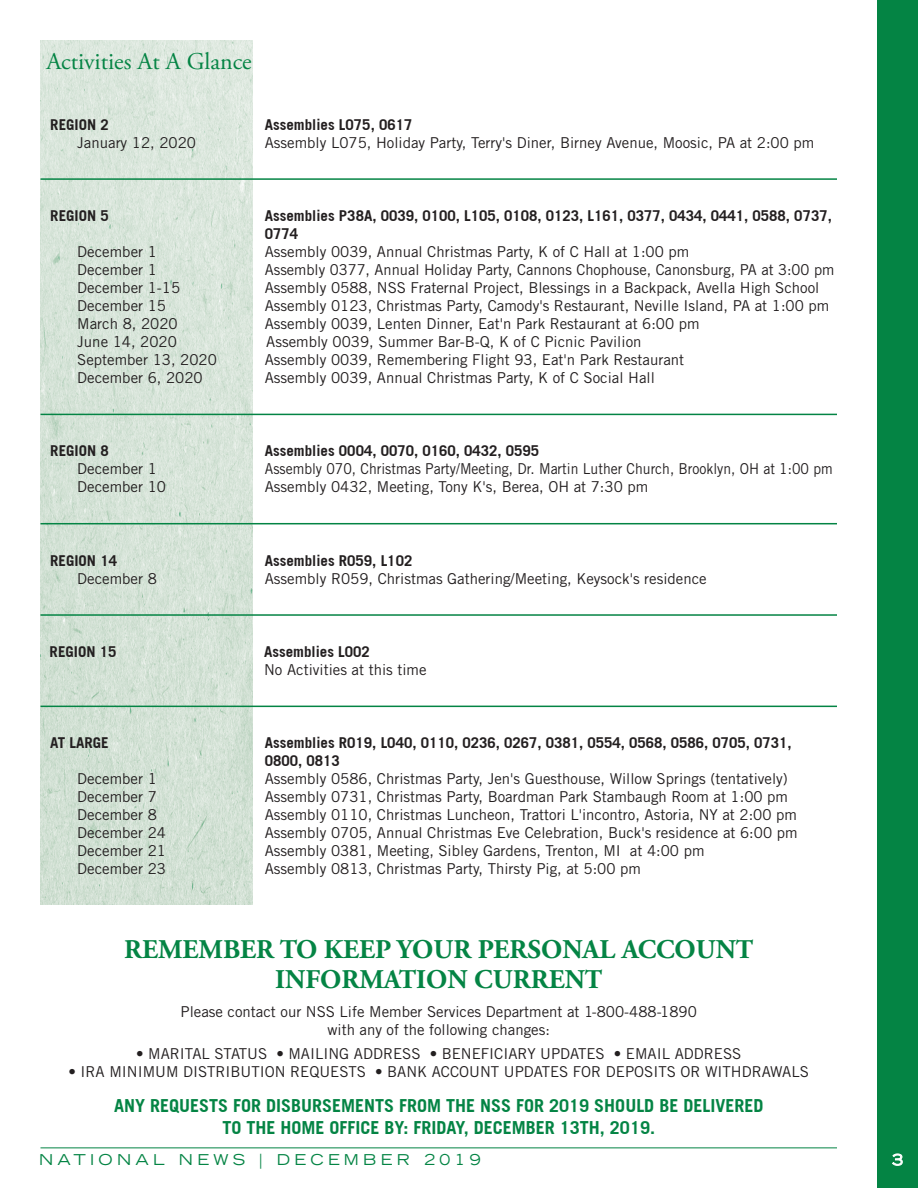
<style>
.page{position:relative;width:918px;height:1188px;background:#fff}
.page>*{position:absolute;margin:0;border:0;box-sizing:border-box;transform-origin:0 0}
.t1{font:700 27px/30px "Adobe Garamond Pro";color:#048444;text-align:center}
.t2{font:24px "Adobe Garamond Pro";color:#048444}
.t3{font:700 18px/21.6px "Trade Gothic";color:#048444;text-align:center}
.t4{font:15px/18px "Trade Gothic LT Std";color:#231f20;text-align:center}
.t5{font:700 15px/18px "Trade Gothic";color:#231f20}
.t6{font:15px "Trade Gothic LT Std";color:#231f20;scale:.93 1}
.t7{font:expanded 15px "Trade Gothic LT Std";letter-spacing:.29em;color:#048444}
.t8{font:expanded 15px "Trade Gothic LT Std";color:#fff}
</style>
<div class="page">
<div style="left:878px;top:0;width:40px;height:1188px;background:#048444"></div>
<svg style="left:892px;top:1153px;width:11px;height:13px"></svg>
<hr style="left:40px;top:1148px;width:797px;height:1px;background:#048444">
<img style="left:40px;top:40px;width:212px;height:865px">
<hr style="left:40px;top:178px;width:797px;height:2px;background:#048444">
<hr style="left:40px;top:414px;width:797px;height:1px;background:#048444">
<hr style="left:40px;top:523px;width:797px;height:1px;background:#048444">
<hr style="left:40px;top:614px;width:797px;height:2px;background:#048444">
<hr style="left:40px;top:706px;width:797px;height:1px;background:#048444">
<h2 class="t2" style="left:46px;top:47px;width:207px">Activities At A Glance</h2>
<p class="t5" style="left:50px;top:115px;width:60px">REGION 2</p>
<p class="t5" style="left:265px;top:115px;width:149px">Assemblies L075, 0617</p>
<p class="t4" style="left:77px;top:133px;width:120px">January 12, 2020</p>
<p class="t4" style="left:265px;top:133px;width:551px">Assembly L075, Holiday Party, Terry's Diner, Birney Avenue, Moosic, PA at 2:00 pm</p>
<p class="t5" style="left:50px;top:207px;width:60px">REGION 5</p>
<p class="t5" style="left:265px;top:207px;width:569px">Assemblies P38A, 0039, 0100, L105, 0108, 0123, L161, 0377, 0434, 0441, 0588, 0737,<br>0774</p>
<p class="t4" style="left:77px;top:243px;width:81px">December 1</p>
<p class="t4" style="left:265px;top:243px;width:426px">Assembly 0039, Annual Christmas Party, K of C Hall at 1:00 pm</p>
<p class="t4" style="left:77px;top:261px;width:81px">December 1</p>
<p class="t4" style="left:265px;top:261px;width:571px">Assembly 0377, Annual Holiday Party, Cannons Chophouse, Canonsburg, PA at 3:00 pm</p>
<p class="t4" style="left:77px;top:279px;width:104px">December 1-15</p>
<p class="t4" style="left:265px;top:279px;width:556px">Assembly 0588, NSS Fraternal Project, Blessings in a Backpack, Avella High School</p>
<p class="t4" style="left:77px;top:297px;width:90px">December 15</p>
<p class="t4" style="left:265px;top:297px;width:566px">Assembly 0123, Christmas Party, Camody's Restaurant, Neville Island, PA at 1:00 pm</p>
<p class="t4" style="left:77px;top:315px;width:102px">March 8, 2020</p>
<p class="t4" style="left:265px;top:315px;width:436px">Assembly 0039, Lenten Dinner, Eat'n Park Restaurant at 6:00 pm</p>
<p class="t4" style="left:77px;top:333px;width:101px">June 14, 2020</p>
<p class="t4" style="left:266px;top:333px;width:377px">Assembly 0039, Summer Bar-B-Q, K of C Picnic Pavilion</p>
<p class="t4" style="left:77px;top:351px;width:141px">September 13, 2020</p>
<p class="t4" style="left:265px;top:351px;width:421px">Assembly 0039, Remembering Flight 93, Eat'n Park Restaurant</p>
<p class="t4" style="left:77px;top:369px;width:127px">December 6, 2020</p>
<p class="t4" style="left:265px;top:369px;width:392px">Assembly 0039, Annual Christmas Party, K of C Social Hall</p>
<p class="t5" style="left:50px;top:442px;width:60px">REGION 8</p>
<p class="t5" style="left:265px;top:442px;width:276px">Assemblies 0004, 0070, 0160, 0432, 0595</p>
<p class="t4" style="left:77px;top:460px;width:81px">December 1</p>
<p class="t6" style="left:265px;top:460px;width:612px">Assembly 070, Christmas Party/Meeting, Dr. Martin Luther Church, Brooklyn, OH at 1:00 pm</p>
<p class="t4" style="left:77px;top:478px;width:90px">December 10</p>
<p class="t4" style="left:265px;top:478px;width:385px">Assembly 0432, Meeting, Tony K's, Berea, OH at 7:30 pm</p>
<p class="t5" style="left:50px;top:551px;width:68px">REGION 14</p>
<p class="t5" style="left:265px;top:551px;width:149px">Assemblies R059, L102</p>
<p class="t4" style="left:77px;top:569px;width:81px">December 8</p>
<p class="t4" style="left:265px;top:569px;width:443px">Assembly R059, Christmas Gathering/Meeting, Keysock's residence</p>
<p class="t5" style="left:50px;top:643px;width:68px">REGION 15</p>
<p class="t5" style="left:264px;top:643px;width:107px">Assemblies L002</p>
<p class="t4" style="left:264px;top:661px;width:164px">No Activities at this time</p>
<p class="t5" style="left:50px;top:734px;width:60px">AT LARGE</p>
<p class="t5" style="left:265px;top:734px;width:529px">Assemblies R019, L040, 0110, 0236, 0267, 0381, 0554, 0568, 0586, 0705, 0731,<br>0800, 0813</p>
<p class="t4" style="left:77px;top:770px;width:81px">December 1</p>
<p class="t4" style="left:265px;top:770px;width:525px">Assembly 0586, Christmas Party, Jen's Guesthouse, Willow Springs (tentatively)</p>
<p class="t4" style="left:77px;top:788px;width:81px">December 7</p>
<p class="t4" style="left:265px;top:788px;width:525px">Assembly 0731, Christmas Party, Boardman Park Stambaugh Room at 1:00 pm</p>
<p class="t4" style="left:77px;top:806px;width:81px">December 8</p>
<p class="t4" style="left:265px;top:806px;width:534px">Assembly 0110, Christmas Luncheon, Trattori L'incontro, Astoria, NY at 2:00 pm</p>
<p class="t4" style="left:77px;top:824px;width:90px">December 24</p>
<p class="t4" style="left:265px;top:824px;width:534px">Assembly 0705, Annual Christmas Eve Celebration, Buck's residence at 6:00 pm</p>
<p class="t4" style="left:77px;top:842px;width:90px">December 21</p>
<p class="t4" style="left:265px;top:842px;width:441px">Assembly 0381, Meeting, Sibley Gardens, Trenton, MI at 4:00 pm</p>
<p class="t4" style="left:77px;top:860px;width:90px">December 23</p>
<p class="t4" style="left:265px;top:860px;width:378px">Assembly 0813, Christmas Party, Thirsty Pig, at 5:00 pm</p>
<h1 class="t1" style="left:124px;top:935px;width:631px">REMEMBER TO KEEP YOUR PERSONAL ACCOUNT<br>INFORMATION CURRENT</h1>
<p class="t4" style="left:181px;top:1003px;width:518px">Please contact our NSS Life Member Services Department at 1-800-488-1890 with any of the following changes:</p>
<p class="t4" style="left:136px;top:1044px;width:607px">• MARITAL STATUS • MAILING ADDRESS • BENEFICIARY UPDATES • EMAIL ADDRESS</p>
<p class="t4" style="left:69px;top:1062px;width:742px">• IRA MINIMUM DISTRIBUTION REQUESTS • BANK ACCOUNT UPDATES FOR DEPOSITS OR WITHDRAWALS</p>
<p class="t3" style="left:114px;top:1095px;width:651px">ANY REQUESTS FOR DISBURSEMENTS FROM THE NSS FOR 2019 SHOULD BE DELIVERED<br>TO THE HOME OFFICE BY: FRIDAY, DECEMBER 13TH, 2019.</p>
<p class="t7" style="left:39px;top:1150px;width:443px">NATIONAL NEWS | DECEMBER 2019</p>
<p class="t8" style="left:892px;top:1150px;width:12px">3</p>
</div>
